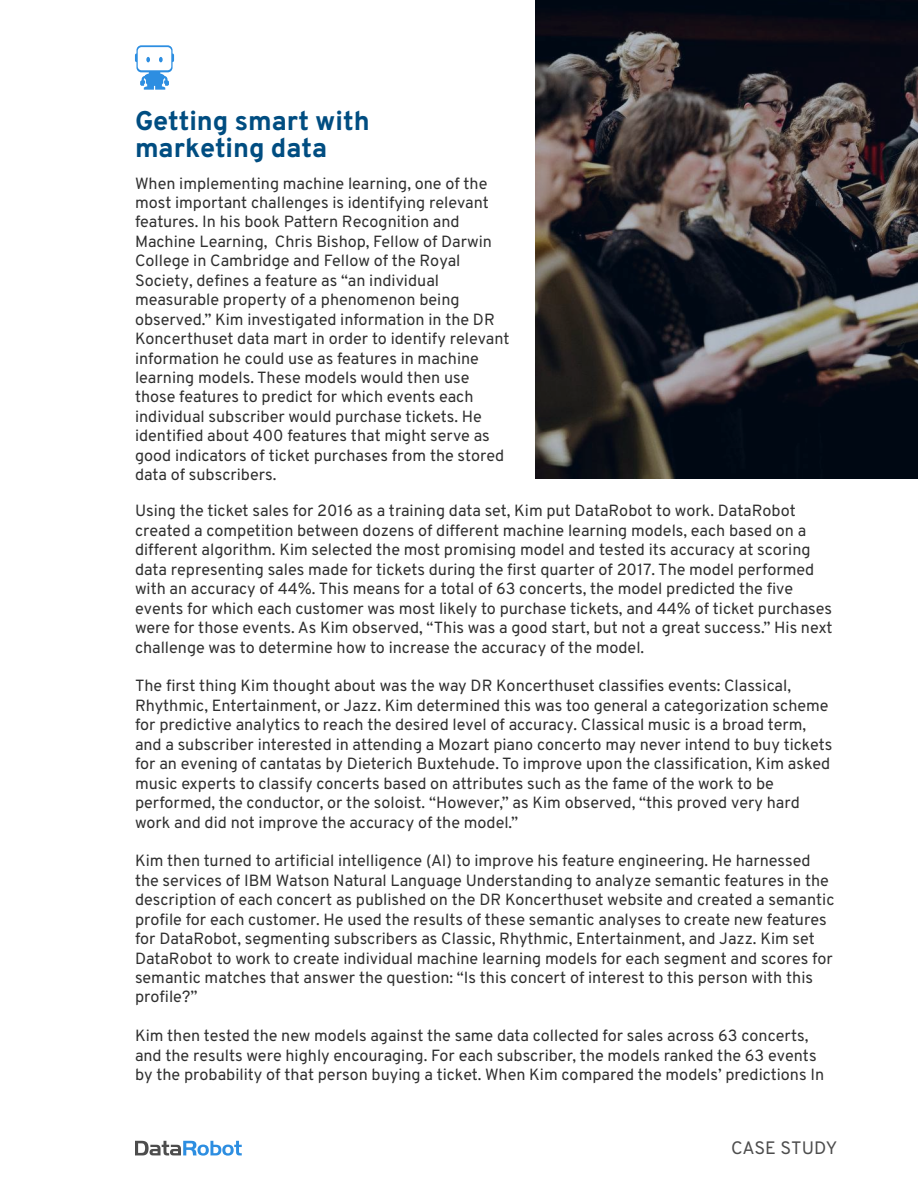
<style>
.page{position:relative;width:918px;height:1188px;background:#fff}
.page>*{position:absolute;margin:0;border:0;box-sizing:border-box;transform-origin:0 0}
.t1{font:800 27px/27px "Overpass";color:#004d81}
.t2{font:18px "Overpass";letter-spacing:.005em;color:#4d4d4d}
.t3{font:16.2px/19.5px "Overpass";color:#303030}
</style>
<div class="page">
<svg style="left:535px;top:0;width:383px;height:479px;background:#333032"></svg>
<svg style="left:135px;top:1141px;width:107px;height:15px"></svg>
<svg style="left:135px;top:45px;width:39px;height:45px"></svg>
<h1 class="t1" style="left:135px;top:108px;width:236px">Getting smart with marketing data</h1>
<p class="t3" style="left:135px;top:173px;width:376px">When implementing machine learning, one of the most important challenges is identifying relevant features. In his book Pattern Recognition and Machine Learning, Chris Bishop, Fellow of Darwin College in Cambridge and Fellow of the Royal Society, defines a feature as “an individual measurable property of a phenomenon being observed.” Kim investigated information in the DR Koncerthuset data mart in order to identify relevant information he could use as features in machine learning models. These models would then use those features to predict for which events each individual subscriber would purchase tickets. He identified about 400 features that might serve as good indicators of ticket purchases from the stored data of subscribers.</p>
<p class="t3" style="left:135px;top:501px;width:699px">Using the ticket sales for 2016 as a training data set, Kim put DataRobot to work. DataRobot created a competition between dozens of different machine learning models, each based on a different algorithm. Kim selected the most promising model and tested its accuracy at scoring data representing sales made for tickets during the first quarter of 2017. The model performed with an accuracy of 44%. This means for a total of 63 concerts, the model predicted the five events for which each customer was most likely to purchase tickets, and 44% of ticket purchases were for those events. As Kim observed, “This was a good start, but not a great success.” His next challenge was to determine how to increase the accuracy of the model.</p>
<p class="t3" style="left:135px;top:676px;width:699px">The first thing Kim thought about was the way DR Koncerthuset classifies events: Classical, Rhythmic, Entertainment, or Jazz. Kim determined this was too general a categorization scheme for predictive analytics to reach the desired level of accuracy. Classical music is a broad term, and a subscriber interested in attending a Mozart piano concerto may never intend to buy tickets for an evening of cantatas by Dieterich Buxtehude. To improve upon the classification, Kim asked music experts to classify concerts based on attributes such as the fame of the work to be performed, the conductor, or the soloist. “However,” as Kim observed, “this proved very hard work and did not improve the accuracy of the model.”</p>
<p class="t3" style="left:135px;top:851px;width:701px">Kim then turned to artificial intelligence (AI) to improve his feature engineering. He harnessed the services of IBM Watson Natural Language Understanding to analyze semantic features in the description of each concert as published on the DR Koncerthuset website and created a semantic profile for each customer. He used the results of these semantic analyses to create new features for DataRobot, segmenting subscribers as Classic, Rhythmic, Entertainment, and Jazz. Kim set DataRobot to work to create individual machine learning models for each segment and scores for semantic matches that answer the question: “Is this concert of interest to this person with this profile?”</p>
<p class="t3" style="left:135px;top:1026px;width:691px">Kim then tested the new models against the same data collected for sales across 63 concerts, and the results were highly encouraging. For each subscriber, the models ranked the 63 events by the probability of that person buying a ticket. When Kim compared the models’ predictions In</p>
<p class="t2" style="left:731px;top:1136px;width:108px">CASE STUDY</p>
</div>
